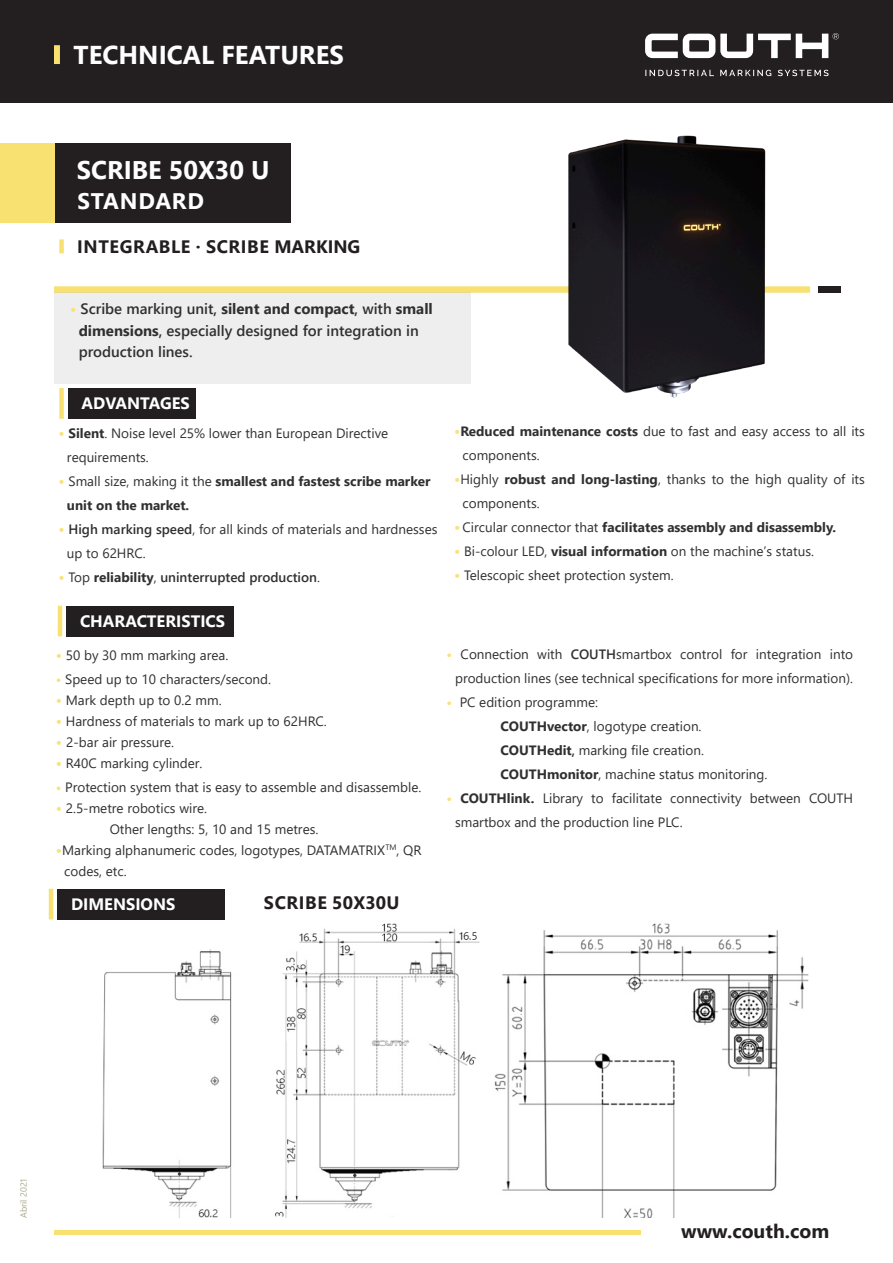
<style>
.page{position:relative;width:893px;height:1263px;background:#fff}
.page>*{position:absolute;margin:0;border:0;box-sizing:border-box;transform-origin:0 0}
.t1{font:700 25.8px "Segoe UI";color:#fff}
.t2{font:700 25.5px "Segoe UI";color:#fff}
.t3{font:700 22.5px "Segoe UI";letter-spacing:.035em;color:#fff}
.t4{font:700 19.5px "Segoe UI";color:#231f20}
.t5{font:700 18px "Segoe UI";letter-spacing:.035em;color:#231f20}
.t6{font:700 16.5px "Segoe UI";color:#fff}
.t7{font:600 15px/21px "Segoe UI";color:#312f30}
.t8{font:13.5px/24px "Segoe UI";color:#312f30}
.t9{font:700 13.5px/24px "Segoe UI";color:#312f30}
.t10{font:600 13.5px "Segoe UI";color:#312f30}
.t11{font:9px "Segoe UI";color:#aaaa8d}
.s1{font-weight:700;color:#f8e279}
.s2{font-weight:700}
.s3{font-weight:700;font-size:15px;color:#f8e279}
.s4{font-size:15px;color:#f8e279}
.s5{font-weight:400}
.s6{font-weight:600}
</style>
<div class="page">
<div style="left:54px;top:293px;width:417px;height:91px;background:#eeeeef"></div>
<div style="left:0;top:0;width:893px;height:103px;background:#231f20"></div>
<div style="left:54px;top:45px;width:6px;height:19px;background:#f8e071"></div>
<svg style="left:645px;top:33px;width:194px;height:43px"></svg>
<div style="left:819px;top:286px;width:22px;height:7px;background:#231f20"></div>
<svg style="left:54px;top:286px;width:465px;height:7px;background:#f6e07c"></svg>
<div style="left:54px;top:143px;width:237px;height:80px;background:#231f20"></div>
<div style="left:59px;top:239px;width:5px;height:14px;background:#f8e071"></div>
<div style="left:0;top:143px;width:54px;height:80px;background:#f8e071"></div>
<div style="left:54px;top:1230px;width:586px;height:5px;background:#f8e071"></div>
<div style="left:67px;top:606px;width:167px;height:30px;background:#231f20"></div>
<hr style="left:58px;top:606px;width:4px;height:30px;background:#f8e071">
<div style="left:68px;top:388px;width:128px;height:31px;background:#231f20"></div>
<div style="left:59px;top:388px;width:5px;height:31px;background:#f8e071"></div>
<div style="left:58px;top:889px;width:167px;height:30px;background:#231f20"></div>
<hr style="left:49px;top:889px;width:4px;height:30px;background:#f8e071">
<img style="left:519px;top:135px;width:292px;height:263px">
<img style="left:102px;top:923px;width:707px;height:294px">
<p class="t1" style="left:74px;top:31px;width:272px">TECHNICAL FEATURES</p>
<p class="t2" style="left:77px;top:146px;width:194px">SCRIBE 50X30 U</p>
<p class="t3" style="left:77px;top:179px;width:128px">STANDARD</p>
<p class="t5" style="left:77px;top:229px;width:285px">INTEGRABLE · SCRIBE MARKING</p>
<p class="t7" style="left:79px;top:297px;width:356px;text-indent:-9px"><span class="s1">•</span> Scribe marking unit, <span class="s2">silent and compact</span>, with <span class="s2">small dimensions</span>, especially designed for integration in production lines.</p>
<p class="t6" style="left:82px;top:388px;width:110px">ADVANTAGES</p>
<p class="t8" style="left:67px;top:420px;width:323px;text-indent:-9px"><span class="s3">•</span> <span class="s2">Silent</span>. Noise level 25% lower than European Directive requirements.</p>
<p class="t9" style="left:67px;top:468px;width:365px;text-indent:-9px"><span class="s4">•</span> <span class="s5">Small size, making it the</span> smallest and fastest scribe marker unit on the market.</p>
<p class="t8" style="left:67px;top:516px;width:372px;text-indent:-9px"><span class="s3">•</span> <span class="s6">High marking speed</span>, for all kinds of materials and hardnesses up to 62HRC.</p>
<p class="t10" style="left:58px;top:564px;width:263px"><span class="s3">•</span> <span class="s5">Top</span> <span class="s2">reliability</span><span class="s5">,</span> uninterrupted production<span class="s5">.</span></p>
<p class="t8" style="left:463px;top:418px;width:404px;text-indent:-9px"><span class="s3">•</span><span class="s2">Reduced maintenance costs</span> due to fast and easy access to all its components.</p>
<p class="t8" style="left:463px;top:466px;width:404px;text-indent:-9px"><span class="s3">•</span>Highly <span class="s2">robust and long-lasting</span>, thanks to the high quality of its components.</p>
<p class="t9" style="left:454px;top:514px;width:384px"><span class="s4">•</span> <span class="s5">Circular connector that</span> facilitates assembly and disassembly.</p>
<p class="t8" style="left:454px;top:538px;width:361px"><span class="s3">•</span> Bi-colour LED, <span class="s2">visual information</span> on the machine’s status.</p>
<p class="t8" style="left:454px;top:562px;width:221px"><span class="s3">•</span> Telescopic sheet protection system.</p>
<p class="t6" style="left:80px;top:606px;width:147px">CHARACTERISTICS</p>
<p class="t8" style="left:56px;top:642px;width:174px"><span class="s3">•</span> 50 by 30 mm marking area.</p>
<p class="t8" style="left:56px;top:666px;width:217px"><span class="s1">•</span> Speed up to 10 characters/second.</p>
<p class="t8" style="left:56px;top:687px;width:167px"><span class="s3">•</span> Mark depth up to 0.2 mm.</p>
<p class="t8" style="left:56px;top:708px;width:273px"><span class="s3">•</span> Hardness of materials to mark up to 62HRC.</p>
<p class="t8" style="left:56px;top:729px;width:120px"><span class="s3">•</span> 2-bar air pressure.</p>
<p class="t8" style="left:56px;top:750px;width:148px"><span class="s3">•</span> R40C marking cylinder.</p>
<p class="t8" style="left:56px;top:774px;width:367px"><span class="s1">•</span> Protection system that is easy to assemble and disassemble.</p>
<p class="t8" style="left:56px;top:795px;width:153px"><span class="s3">•</span> 2.5-metre robotics wire.</p>
<p class="t8" style="left:110px;top:816px;width:210px">Other lengths: 5, 10 and 15 metres.</p>
<p class="t8" style="left:64px;top:838px;width:359px;line-height:21px;text-indent:-9px"><span class="s3">•</span>Marking alphanumeric codes, logotypes, DATAMATRIX<sup>TM</sup>, QR codes, etc.</p>
<p class="t6" style="left:71px;top:889px;width:106px">DIMENSIONS</p>
<p class="t5" style="left:264px;top:886px;width:137px">SCRIBE 50X30U</p>
<p class="t8" style="left:447px;top:641px;width:408px;text-align:right"><span class="s1">•</span> Connection with <span class="s6">COUTH</span>smartbox control for integration into production lines (see technical specifications for more information).</p>
<p class="t8" style="left:447px;top:689px;width:153px"><span class="s1">•</span> PC edition programme:</p>
<p class="t8" style="left:501px;top:713px;width:202px"><span class="s2">COUTHvector</span>, logotype creation.</p>
<p class="t8" style="left:501px;top:737px;width:205px"><span class="s2">COUTHedit</span><span class="s6">,</span> marking file creation.</p>
<p class="t8" style="left:501px;top:761px;width:268px"><span class="s2">COUTHmonitor</span>, machine status monitoring.</p>
<p class="t8" style="left:455px;top:785px;width:400px;text-indent:-9px"><span class="s1">•</span> <span class="s2">COUTHlink.</span> Library to facilitate connectivity between COUTH smartbox and the production line PLC.</p>
<p class="t11" style="left:15px;top:1218px;width:42px;rotate:-90deg">Abril 2021</p>
<p class="t4" style="left:681px;top:1212px;width:149px">www.couth.com</p>
</div>
